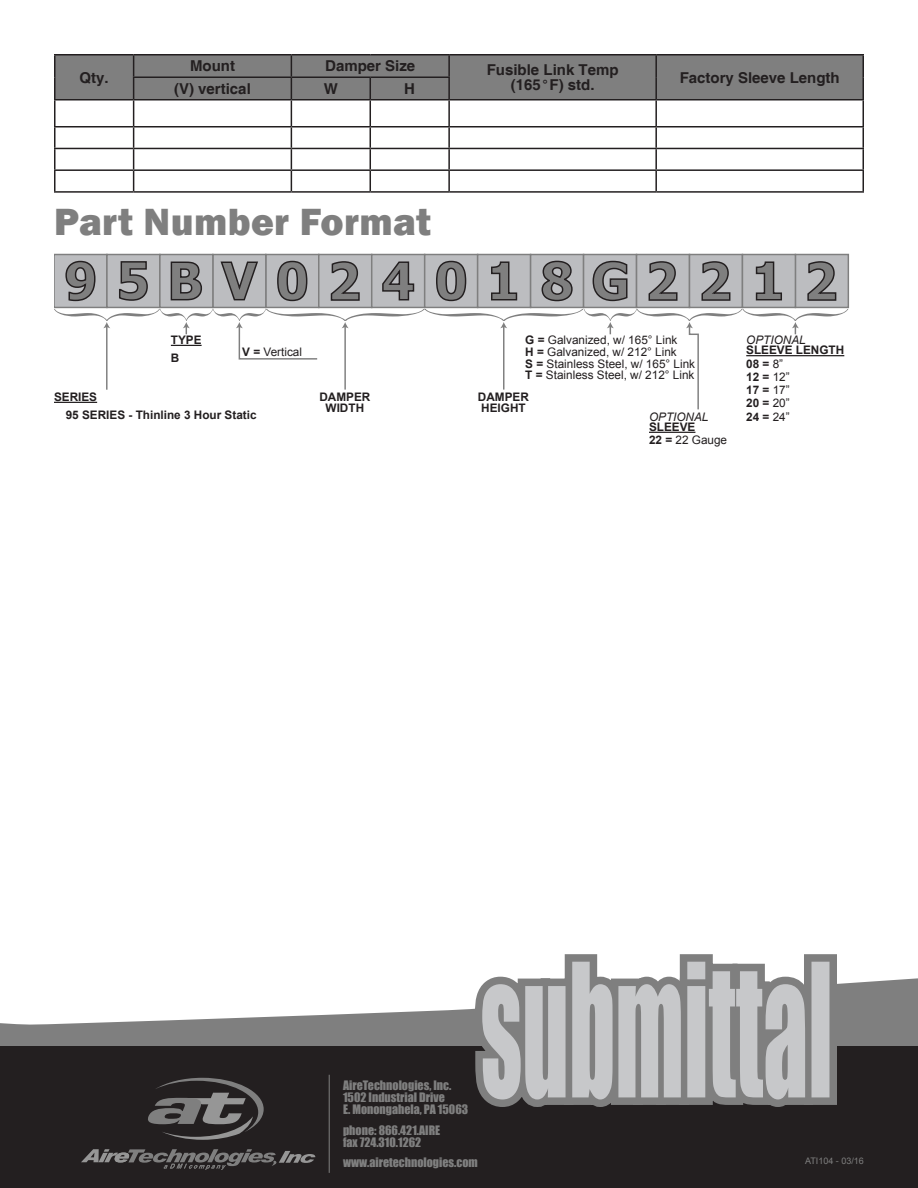
<style>
.page{position:relative;width:918px;height:1188px;background:#fff}
.page>*{position:absolute;margin:0;border:0;box-sizing:border-box;transform-origin:0 0}
.t1{font:800 39px "Franklin Gothic";letter-spacing:.01em;color:#7f7f7f}
.t2{font:700 15px/15px "Helvetica";color:#231f20;text-align:center}
.t3{font:12px/12px "Impact";color:#7f7f7f}
.t4{font:700 11.7px/13.2px "Arial";color:#231f20}
.t5{font:11.7px/11.7px "Arial";color:#231f20}
.t6{font:italic 11.7px "Arial";color:#231f20}
.t7{font:9px "Arial";color:#7f7f7f}
.s1{font-family:"Franklin Gothic";font-weight:400}
.s2{font-weight:700}
.s3{font-weight:400;font-style:italic}
.s4{font-weight:400}
</style>
<div class="page">
<svg style="left:0;top:978px;width:918px;height:68px"></svg>
<div style="left:0;top:1046px;width:918px;height:142px;background:#231f20"></div>
<svg style="left:464px;top:954px;width:380px;height:153px"></svg>
<svg style="left:482px;top:962px;width:347px;height:138px;background:#b6b6b8"></svg>
<svg style="left:148px;top:1078px;width:116px;height:62px"></svg>
<svg style="left:81px;top:1149px;width:234px;height:21px"></svg>
<hr style="left:329px;top:1075px;width:1px;height:98px;background:#7f7f7f">
<div style="left:266px;top:254px;width:53px;height:53px;background:#bcbdc0"></div>
<div style="left:265px;top:254px;width:54px;height:54px;border:1px solid #7f7f7f"></div>
<svg style="left:277px;top:260px;width:31px;height:42px"></svg>
<div style="left:319px;top:254px;width:53px;height:53px;background:#bcbdc0"></div>
<div style="left:318px;top:254px;width:54px;height:54px;border:1px solid #7f7f7f"></div>
<svg style="left:330px;top:261px;width:30px;height:40px"></svg>
<div style="left:372px;top:254px;width:53px;height:53px;background:#bcbdc0"></div>
<div style="left:371px;top:254px;width:54px;height:54px;border:1px solid #7f7f7f"></div>
<svg style="left:382px;top:261px;width:33px;height:40px"></svg>
<div style="left:425px;top:254px;width:53px;height:53px;background:#bcbdc0"></div>
<div style="left:424px;top:254px;width:54px;height:54px;border:1px solid #7f7f7f"></div>
<svg style="left:436px;top:260px;width:31px;height:42px"></svg>
<div style="left:478px;top:254px;width:53px;height:53px;background:#bcbdc0"></div>
<div style="left:477px;top:254px;width:54px;height:54px;border:1px solid #7f7f7f"></div>
<svg style="left:491px;top:261px;width:27px;height:40px"></svg>
<div style="left:531px;top:254px;width:53px;height:53px;background:#bcbdc0"></div>
<div style="left:530px;top:254px;width:54px;height:54px;border:1px solid #7f7f7f"></div>
<svg style="left:541px;top:260px;width:32px;height:42px"></svg>
<div style="left:584px;top:254px;width:53px;height:53px;background:#bcbdc0"></div>
<div style="left:583px;top:254px;width:54px;height:54px;border:1px solid #7f7f7f"></div>
<svg style="left:592px;top:260px;width:36px;height:42px"></svg>
<div style="left:213px;top:254px;width:53px;height:53px;background:#bcbdc0"></div>
<div style="left:212px;top:254px;width:55px;height:54px;border:1px solid #7f7f7f"></div>
<svg style="left:220px;top:261px;width:38px;height:40px"></svg>
<div style="left:54px;top:254px;width:53px;height:53px;background:#bcbdc0"></div>
<div style="left:54px;top:254px;width:54px;height:54px;border:1px solid #7f7f7f"></div>
<svg style="left:65px;top:260px;width:31px;height:42px"></svg>
<div style="left:107px;top:254px;width:53px;height:53px;background:#bcbdc0"></div>
<div style="left:106px;top:254px;width:55px;height:54px;border:1px solid #7f7f7f"></div>
<svg style="left:119px;top:261px;width:29px;height:40px"></svg>
<div style="left:160px;top:254px;width:53px;height:53px;background:#bcbdc0"></div>
<div style="left:159px;top:254px;width:55px;height:54px;border:1px solid #7f7f7f"></div>
<svg style="left:170px;top:261px;width:32px;height:40px"></svg>
<hr style="left:649px;top:432px;width:46px;height:1px;background:#231f20">
<div style="left:637px;top:254px;width:53px;height:53px;background:#bcbdc0"></div>
<div style="left:636px;top:254px;width:54px;height:54px;border:1px solid #7f7f7f"></div>
<svg style="left:648px;top:261px;width:30px;height:40px"></svg>
<div style="left:690px;top:254px;width:52px;height:53px;background:#bcbdc0"></div>
<div style="left:689px;top:254px;width:54px;height:54px;border:1px solid #7f7f7f"></div>
<svg style="left:701px;top:261px;width:30px;height:40px"></svg>
<div style="left:795px;top:254px;width:53px;height:53px;background:#bcbdc0"></div>
<div style="left:795px;top:254px;width:54px;height:54px;border:1px solid #7f7f7f"></div>
<svg style="left:807px;top:261px;width:30px;height:40px"></svg>
<div style="left:742px;top:254px;width:53px;height:53px;background:#bcbdc0"></div>
<div style="left:742px;top:254px;width:54px;height:54px;border:1px solid #7f7f7f"></div>
<svg style="left:755px;top:261px;width:27px;height:40px"></svg>
<svg style="left:54px;top:309px;width:794px;height:101px"></svg>
<hr style="left:54px;top:54px;width:80px;height:2px;background:#231f20">
<hr style="left:54px;top:56px;width:2px;height:21px;background:#231f20">
<hr style="left:134px;top:54px;width:157px;height:2px;background:#231f20">
<hr style="left:291px;top:54px;width:79px;height:2px;background:#231f20">
<hr style="left:370px;top:54px;width:79px;height:2px;background:#231f20">
<hr style="left:449px;top:54px;width:207px;height:2px;background:#231f20">
<hr style="left:656px;top:54px;width:208px;height:2px;background:#231f20">
<hr style="left:862px;top:56px;width:2px;height:21px;background:#231f20">
<hr style="left:54px;top:77px;width:2px;height:22px;background:#231f20">
<hr style="left:862px;top:77px;width:2px;height:22px;background:#231f20">
<hr style="left:54px;top:99px;width:80px;height:1px;background:#231f20">
<hr style="left:54px;top:100px;width:2px;height:26px;background:#231f20">
<hr style="left:656px;top:99px;width:208px;height:1px;background:#231f20">
<hr style="left:862px;top:100px;width:2px;height:26px;background:#231f20">
<hr style="left:54px;top:126px;width:80px;height:2px;background:#231f20">
<hr style="left:54px;top:128px;width:2px;height:20px;background:#231f20">
<hr style="left:656px;top:126px;width:208px;height:2px;background:#231f20">
<hr style="left:862px;top:128px;width:2px;height:20px;background:#231f20">
<hr style="left:54px;top:148px;width:80px;height:1px;background:#231f20">
<hr style="left:54px;top:149px;width:2px;height:20px;background:#231f20">
<hr style="left:656px;top:148px;width:208px;height:1px;background:#231f20">
<hr style="left:862px;top:149px;width:2px;height:20px;background:#231f20">
<hr style="left:54px;top:169px;width:80px;height:2px;background:#231f20">
<hr style="left:54px;top:171px;width:2px;height:20px;background:#231f20">
<svg style="left:55px;top:55px;width:808px;height:136px"></svg>
<hr style="left:449px;top:169px;width:207px;height:2px;background:#231f20">
<hr style="left:448px;top:171px;width:2px;height:20px;background:#231f20">
<hr style="left:656px;top:169px;width:208px;height:2px;background:#231f20">
<hr style="left:655px;top:171px;width:2px;height:20px;background:#231f20">
<hr style="left:862px;top:171px;width:2px;height:20px;background:#231f20">
<hr style="left:54px;top:191px;width:80px;height:2px;background:#231f20">
<hr style="left:134px;top:191px;width:157px;height:2px;background:#231f20">
<hr style="left:291px;top:191px;width:79px;height:2px;background:#231f20">
<hr style="left:370px;top:191px;width:79px;height:2px;background:#231f20">
<hr style="left:449px;top:191px;width:207px;height:2px;background:#231f20">
<hr style="left:656px;top:191px;width:208px;height:2px;background:#231f20">
<p class="t2" style="left:80px;top:71px;width:31px">Qty.</p>
<p class="t2" style="left:190px;top:59px;width:46px">Mount</p>
<p class="t2" style="left:325px;top:59px;width:92px">Damper Size</p>
<p class="t2" style="left:487px;top:63px;width:133px">Fusible Link Temp (165<span class="s1">°</span>F) std.</p>
<p class="t2" style="left:680px;top:71px;width:162px">Factory Sleeve Length</p>
<p class="t2" style="left:174px;top:82px;width:78px">(V) vertical</p>
<p class="t2" style="left:324px;top:82px;width:16px">W</p>
<p class="t2" style="left:404px;top:82px;width:12px">H</p>
<p class="t1" style="left:54px;top:197px;width:378px">Part Number Format</p>
<p class="t4" style="left:171px;top:332px;width:32px;line-height:17.7px">TYPE<br>B</p>
<p class="t5" style="left:242px;top:346px;width:61px"><span class="s2">V =</span> Vertical</p>
<p class="t4" style="left:66px;top:389px;width:192px;line-height:17.7px;text-indent:-12px">SERIES<br>95 SERIES - Thinline 3 Hour Static</p>
<p class="t5" style="left:525px;top:334px;width:171px"><span class="s2">G =</span> Galvanized, w/ 165° Link<br><span class="s2">H =</span> Galvanized, w/ 212° Link<br><span class="s2">S =</span> Stainless Steel, w/ 165° Link<br><span class="s2">T =</span> Stainless Steel, w/ 212° Link</p>
<p class="t4" style="left:746px;top:335px;width:100px;line-height:10.4px"><span class="s3">OPTIONAL<br></span>SLEEVE LENGTH</p>
<p class="t4" style="left:746px;top:357px;width:45px">08 = <span class="s4">8”<br></span>12 = <span class="s4">12”<br></span>17 = <span class="s4">17”<br></span>20 = <span class="s4">20”</span></p>
<p class="t4" style="left:319px;top:392px;width:52px;line-height:11.2px;text-align:center">DAMPER<br>WIDTH</p>
<p class="t4" style="left:478px;top:392px;width:52px;line-height:11.2px">DAMPER<br>HEIGHT</p>
<p class="t6" style="left:649px;top:409px;width:61px">OPTIONAL</p>
<p class="t4" style="left:746px;top:410px;width:45px">24 = <span class="s4">24”</span></p>
<p class="t4" style="left:649px;top:421px;width:80px">SLEEVE<br>22 = <span class="s4">22 Gauge</span></p>
<p class="t3" style="left:343px;top:1079px;width:127px">AireTechnologies, Inc.<br>1502 Industrial Drive<br>E. Monongahela, PA 15063</p>
<p class="t3" style="left:343px;top:1124px;width:99px">phone: 866.421.AIRE fax 724.310.1262</p>
<p class="t3" style="left:343px;top:1156px;width:136px">www.airetechnologies.com</p>
<p class="t7" style="left:805px;top:1155px;width:60px">ATI104 - 03/16</p>
</div>
